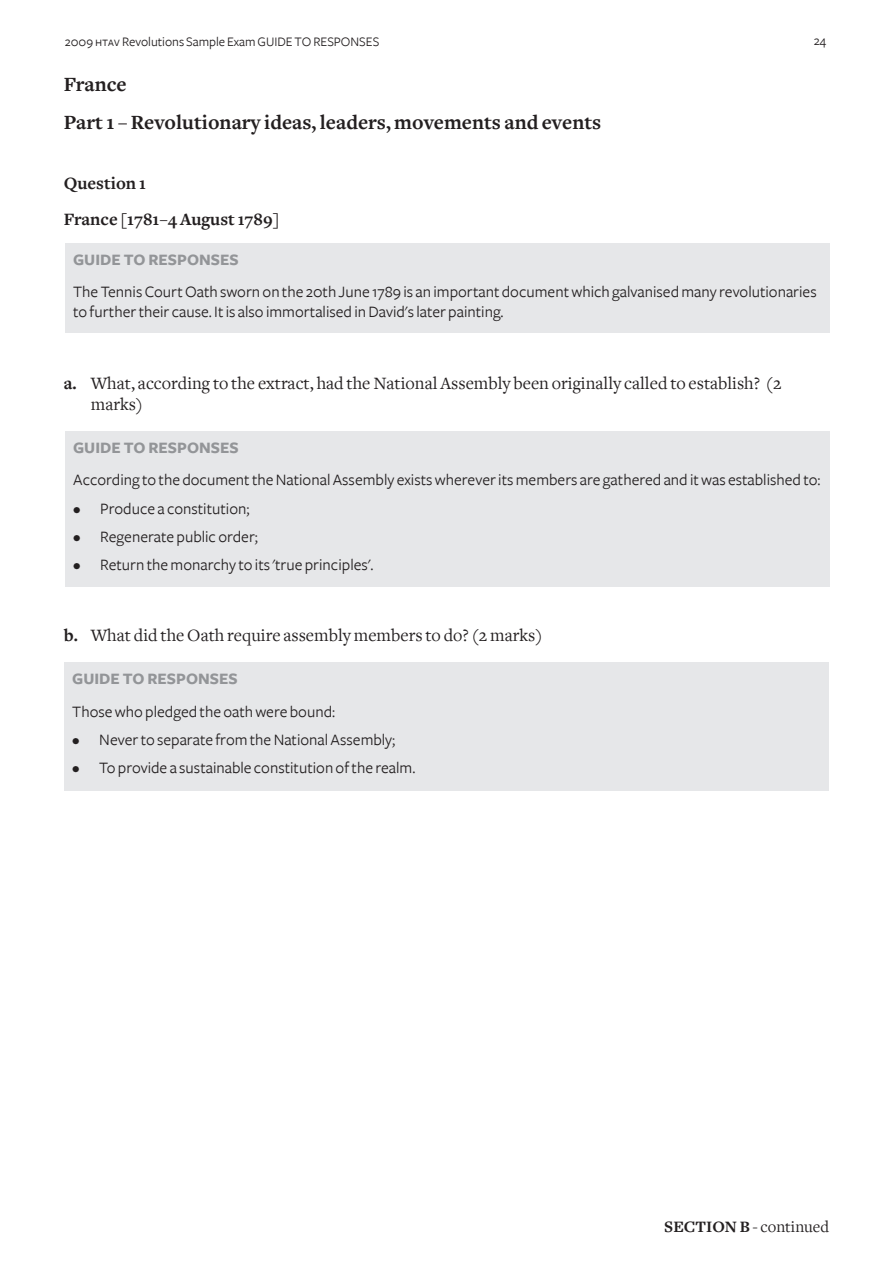
<style>
.page{position:relative;width:893px;height:1263px;background:#fff}
.page>*{position:absolute;margin:0;border:0;box-sizing:border-box;transform-origin:0 0}
.t1{font:700 21px/38px "Freight Text";color:#231f20}
.t2{font:18px/21.6px "Freight Text";color:#231f20}
.t3{font:700 18px/35.8px "Freight Text";color:#231f20}
.t4{font:16.5px/19.8px "Freight Sans";color:#231f20}
.t5{font:700 16.5px "Freight Sans";color:#939598}
.t6{font:16.5px "Freight Text";color:#231f20}
.t7{font:13.5px "Freight Sans";color:#231f20}
.s1{font-family:"Freight Sans Book SC"}
.s2{font-weight:700}
</style>
<div class="page">
<div style="left:65px;top:243px;width:765px;height:90px;background:#e6e7e9"></div>
<div style="left:65px;top:431px;width:765px;height:156px;background:#e6e7e9"></div>
<div style="left:64px;top:662px;width:765px;height:129px;background:#e6e7e9"></div>
<p class="t7" style="left:65px;top:35px;width:316px">2009 <span class="s1">htav</span> Revolutions Sample Exam GUIDE TO RESPONSES</p>
<p class="t7" style="left:814px;top:33px;width:14px">24</p>
<p class="t1" style="left:64px;top:66px;width:539px">France<br>Part 1 – Revolutionary ideas, leaders, movements and events</p>
<p class="t3" style="left:64px;top:166px;width:217px">Question 1<br>France [1781–4 August 1789]</p>
<p class="t5" style="left:73px;top:251px;width:167px">GUIDE TO RESPONSES</p>
<p class="t4" style="left:73px;top:282px;width:745px">The TennisCourtOath sworn on the 20th June 1789 is an important documentwhich galvanisedmany revolutionaries to furthertheir cause. Itis also immortalised inDavid'slater painting.</p>
<p class="t2" style="left:91px;top:373px;width:692px;text-indent:-27px"><span class="s2">a.</span> What, according to the extract, had the National Assembly been originally called to establish? (2 marks)</p>
<p class="t5" style="left:73px;top:439px;width:167px">GUIDE TO RESPONSES</p>
<p class="t4" style="left:73px;top:470px;width:749px">According to the document the National Assembly exists wherever its members are gathered and it was established to:</p>
<p class="t4" style="left:73px;top:499px;width:178px">• Produce a constitution;</p>
<p class="t4" style="left:73px;top:527px;width:186px">• Regenerate public order;</p>
<p class="t4" style="left:73px;top:555px;width:302px">• Return themonarchy to its'true principles'.</p>
<p class="t2" style="left:64px;top:625px;width:480px"><span class="s2">b.</span> What did the Oath require assembly members to do? (2 marks)</p>
<p class="t5" style="left:72px;top:670px;width:167px">GUIDE TO RESPONSES</p>
<p class="t4" style="left:72px;top:702px;width:264px">Those who pledged the oath were bound:</p>
<p class="t4" style="left:72px;top:730px;width:325px">• Never to separate from the National Assembly;</p>
<p class="t4" style="left:72px;top:758px;width:345px">• To provide a sustainable constitution of the realm.</p>
<p class="t6" style="left:664px;top:1217px;width:166px"><span class="s2">SECTION B</span> - continued</p>
</div>
